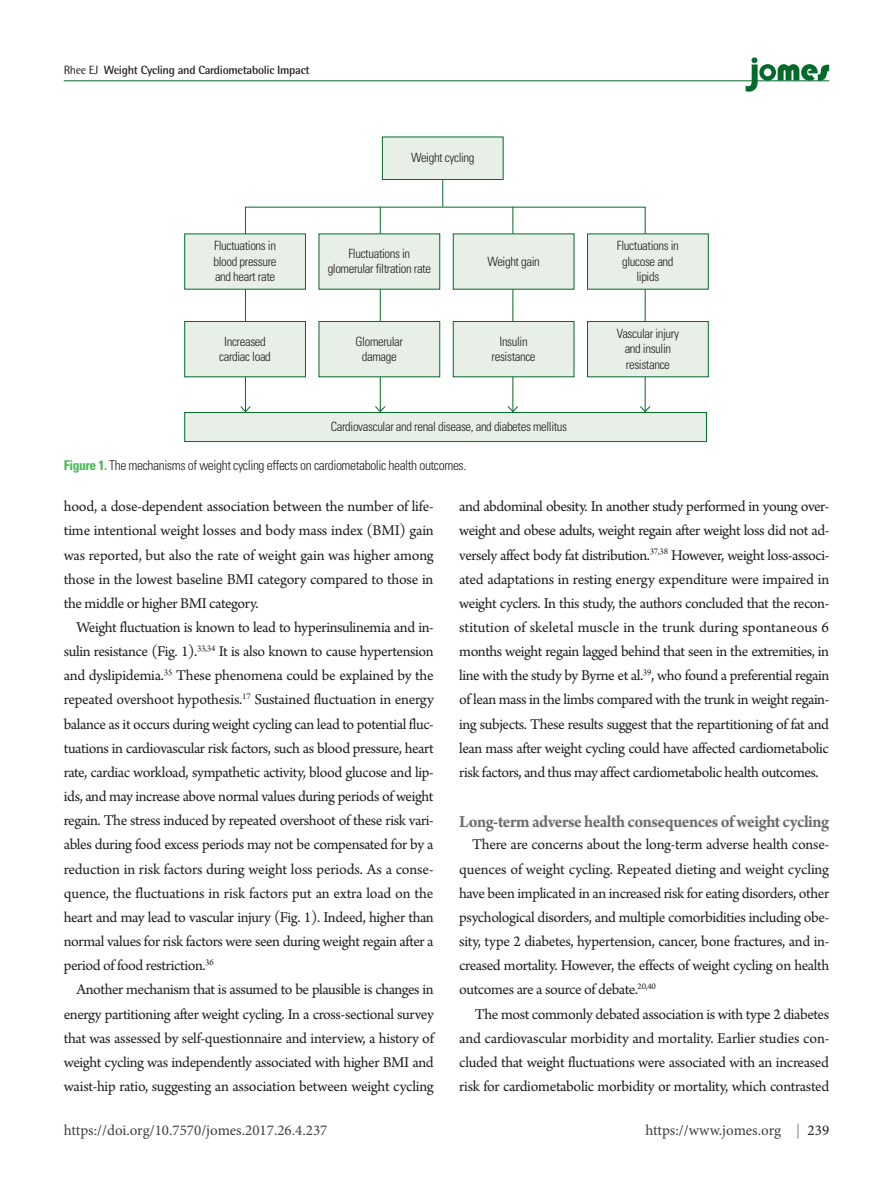
<style>
.page{position:relative;width:893px;height:1191px;background:#fff}
.page>*{position:absolute;margin:0;border:0;box-sizing:border-box;transform-origin:0 0}
.중제목{font:700 18px "Arno Pro";letter-spacing:-.025em;color:#6c6d70;scale:.95 1}
.본문{font:15.75px/24.2px "Arno Pro";letter-spacing:-.025em;color:#231f20;text-align:justify}
.t1{font:15px "Minion Pro";color:#3e3e3f}
.표그림제목{font:300 condensed 13.5px "Univers LT Std";letter-spacing:-.03em;color:#231f20}
.그림지문{font:300 condensed 12.75px "Univers LT Std";letter-spacing:-.03em;color:#231f20}
.t2{font:700 12px "Rotis Semi Sans Std";letter-spacing:-.025em;color:#231f20}
.s1{font-weight:400}
.s2{font-weight:700;color:#49b857}
.s3{color:#808285}
.s4{color:#231f20}
</style>
<div class="page">
<hr style="left:64px;top:80px;width:765px;height:1px;background:#046a29">
<svg style="left:746px;top:57px;width:83px;height:35px"></svg>
<svg style="left:240px;top:405px;width:11px;height:7px"></svg>
<svg style="left:640px;top:405px;width:11px;height:7px"></svg>
<hr style="left:380px;top:207px;width:1px;height:204px;background:#046a29">
<svg style="left:375px;top:405px;width:11px;height:7px"></svg>
<hr style="left:512px;top:207px;width:1px;height:204px;background:#046a29">
<svg style="left:507px;top:405px;width:11px;height:7px"></svg>
<div style="left:382px;top:137px;width:121px;height:43px;background:#e8efe7;border:1px solid #046a29"></div>
<div style="left:184px;top:233px;width:122px;height:56px;background:#e8efe7;border:1px solid #046a29"></div>
<div style="left:184px;top:321px;width:122px;height:56px;background:#e8efe7;border:1px solid #046a29"></div>
<div style="left:319px;top:321px;width:121px;height:56px;background:#e8efe7;border:1px solid #046a29"></div>
<div style="left:453px;top:321px;width:121px;height:56px;background:#e8efe7;border:1px solid #046a29"></div>
<div style="left:587px;top:321px;width:122px;height:56px;background:#e8efe7;border:1px solid #046a29"></div>
<div style="left:319px;top:233px;width:121px;height:56px;background:#e8efe7"></div>
<div style="left:453px;top:233px;width:121px;height:56px;background:#e8efe7"></div>
<div style="left:587px;top:233px;width:122px;height:56px;background:#e8efe7;border:1px solid #046a29"></div>
<div style="left:184px;top:412px;width:523px;height:30px;background:#e8efe7;border:1px solid #046a29"></div>
<svg style="left:442px;top:180px;width:1px;height:27px"></svg>
<p class="t2" style="left:64px;top:62px;width:247px"><span class="s1">Rhee EJ</span> Weight Cycling and Cardiometabolic Impact</p>
<p class="그림지문" style="left:214px;top:238px;width:63px">Fluctuations in</p>
<p class="그림지문" style="left:214px;top:254px;width:64px">blood pressure</p>
<p class="그림지문" style="left:215px;top:269px;width:62px">and heart rate</p>
<p class="그림지문" style="left:224px;top:333px;width:43px">Increased</p>
<p class="그림지문" style="left:219px;top:349px;width:53px">cardiac load</p>
<p class="그림지문" style="left:411px;top:150px;width:65px">Weight cycling</p>
<p class="그림지문" style="left:348px;top:246px;width:63px">Fluctuations in</p>
<p class="그림지문" style="left:328px;top:261px;width:105px">glomerular filtration rate</p>
<p class="그림지문" style="left:356px;top:333px;width:49px">Glomerular</p>
<p class="그림지문" style="left:362px;top:349px;width:36px">damage</p>
<p class="그림지문" style="left:487px;top:254px;width:54px">Weight gain</p>
<p class="그림지문" style="left:500px;top:333px;width:30px">Insulin</p>
<p class="그림지문" style="left:492px;top:349px;width:46px">resistance</p>
<p class="그림지문" style="left:331px;top:419px;width:238px">Cardiovascular and renal disease, and diabetes mellitus</p>
<p class="표그림제목" style="left:64px;top:457px;width:404px"><span class="s2">Figure 1.</span> The mechanisms of weight cycling effects on cardiometabolic health outcomes.</p>
<p class="그림지문" style="left:617px;top:238px;width:63px">Fluctuations in</p>
<p class="그림지문" style="left:622px;top:254px;width:53px">glucose and</p>
<p class="그림지문" style="left:636px;top:269px;width:24px">lipids</p>
<p class="그림지문" style="left:617px;top:326px;width:64px">Vascular injury</p>
<p class="그림지문" style="left:625px;top:341px;width:48px">and insulin</p>
<p class="그림지문" style="left:626px;top:356px;width:46px">resistance</p>
<p class="본문" style="left:64px;top:495px;width:372px">hood, a dose-dependent association between the number of life&shy;time intentional weight losses and body mass index (BMI) gain was reported, but also the rate of weight gain was higher among those in the lowest baseline BMI category compared to those in the middle or higher BMI category.</p>
<p class="본문" style="left:64px;top:616px;width:372px;text-indent:13px">Weight fluctuation is known to lead to hyperinsulinemia and in&shy;sulin resistance (Fig. 1).<sup>33,34</sup> It is also known to cause hypertension and dyslipidemia.<sup>35</sup> These phenomena could be explained by the repeated overshoot hypothesis.<sup>17</sup> Sustained fluctuation in energy balance as it occurs during weight cycling can lead to potential fluc&shy;tuations in cardiovascular risk factors, such as blood pressure, heart rate, cardiac workload, sympathetic activity, blood glucose and lip&shy;ids, and may increase above normal values during periods of weight regain. The stress induced by repeated overshoot of these risk vari&shy;ables during food excess periods may not be compensated for by a reduction in risk factors during weight loss periods. As a conse&shy;quence, the fluctuations in risk factors put an extra load on the heart and may lead to vascular injury (Fig. 1). Indeed, higher than normal values for risk factors were seen during weight regain after a period of food restriction.<sup>36</sup></p>
<p class="본문" style="left:64px;top:978px;width:372px;text-indent:13px">Another mechanism that is assumed to be plausible is changes in energy partitioning after weight cycling. In a cross-sectional survey that was assessed by self-questionnaire and interview, a history of weight cycling was independently associated with higher BMI and waist-hip ratio, suggesting an association between weight cycling</p>
<p class="본문" style="left:459px;top:495px;width:371px">and abdominal obesity. In another study performed in young over&shy;weight and obese adults, weight regain after weight loss did not ad&shy;versely affect body fat distribution.<sup>37,38</sup> However, weight loss-associ&shy;ated adaptations in resting energy expenditure were impaired in weight cyclers. In this study, the authors concluded that the recon&shy;stitution of skeletal muscle in the trunk during spontaneous 6 months weight regain lagged behind that seen in the extremities, in line with the study by Byrne et al.<sup>39</sup>, who found a preferential regain of lean mass in the limbs compared with the trunk in weight regain&shy;ing subjects. These results suggest that the repartitioning of fat and lean mass after weight cycling could have affected cardiometabolic risk factors, and thus may affect cardiometabolic health outcomes.</p>
<p class="중제목" style="left:459px;top:811px;width:391px">Long-term adverse health consequences of weight cycling</p>
<p class="본문" style="left:459px;top:833px;width:371px;text-indent:13px">There are concerns about the long-term adverse health conse&shy;quences of weight cycling. Repeated dieting and weight cycling have been implicated in an increased risk for eating disorders, other psychological disorders, and multiple comorbidities including obe&shy;sity, type 2 diabetes, hypertension, cancer, bone fractures, and in&shy;creased mortality. However, the effects of weight cycling on health outcomes are a source of debate.<sup>20,40</sup></p>
<p class="본문" style="left:459px;top:1002px;width:371px;text-indent:16px">The most commonly debated association is with type 2 diabetes and cardiovascular morbidity and mortality. Earlier studies con&shy;cluded that weight fluctuations were associated with an increased risk for cardiometabolic morbidity or mortality, which contrasted</p>
<p class="t1" style="left:64px;top:1120px;width:265px">https://doi.org/10.7570/jomes.2017.26.4.237</p>
<p class="t1" style="left:645px;top:1120px;width:185px">https://www.jomes.org <span class="s3">|</span> <span class="s4">239</span></p>
</div>
